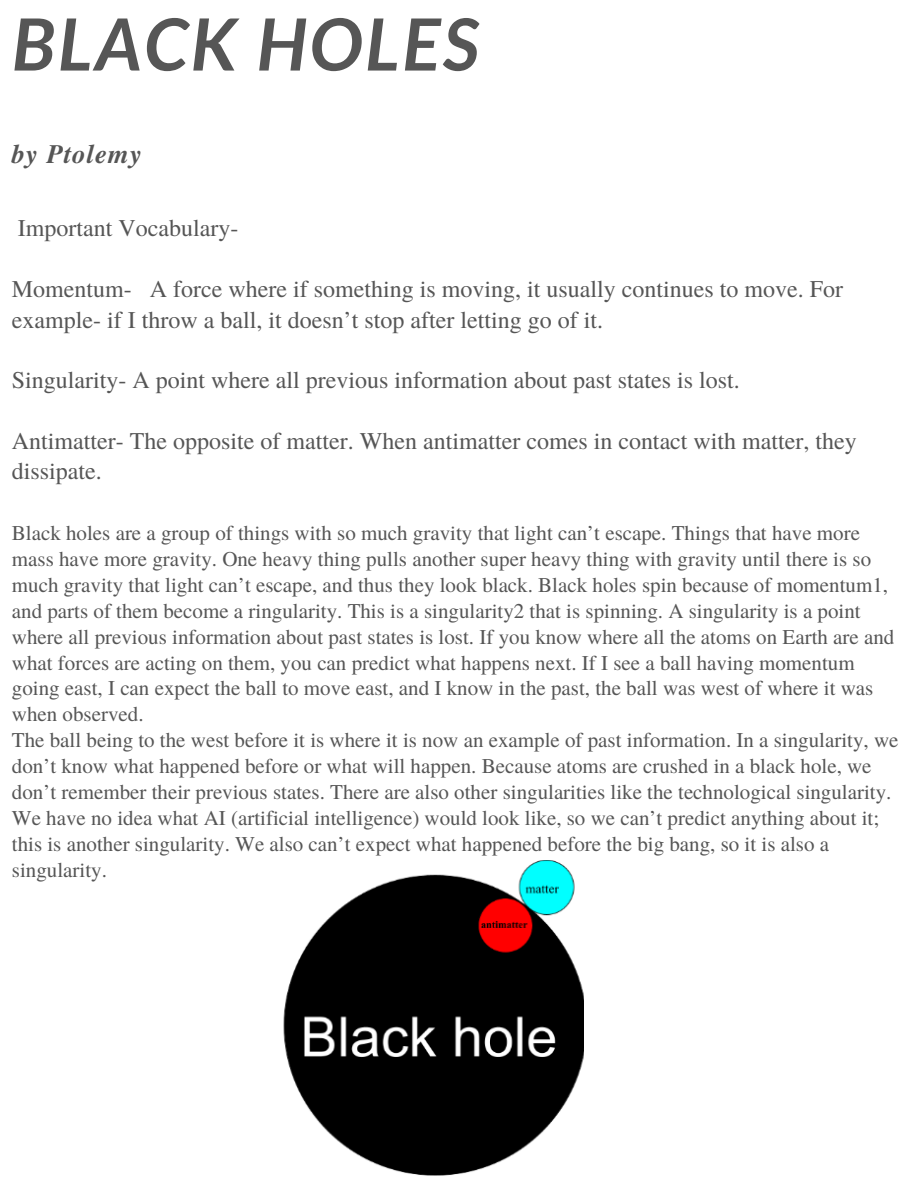
<style>
.page{position:relative;width:918px;height:1188px;background:#fff}
.page>*{position:absolute;margin:0;border:0;box-sizing:border-box;transform-origin:0 0}
.t1{font:italic 700 72px "Lato";letter-spacing:.04em;color:#565656}
.t2{font:italic 700 26.55px "Te X Gyre Termes";letter-spacing:.04em;color:#565656}
.t3{font:24px/30.3px "Te X Gyre Termes";color:#565656}
.t4{font:21px/25.8px "Te X Gyre Termes";color:#565656}
</style>
<div class="page">
<img style="left:284px;top:860px;width:300px;height:316px">
<h1 class="t1" style="left:12px;top:-1px;width:468px">BLACK HOLES</h1>
<p class="t2" style="left:12px;top:134px;width:131px">by Ptolemy</p>
<p class="t3" style="left:18px;top:212px;width:222px">Important Vocabulary-</p>
<p class="t3" style="left:12px;top:273px;width:833px">Momentum- A force where if something is moving, it usually continues to move. For example- if I throw a ball, it doesn’t stop after letting go of it.</p>
<p class="t3" style="left:12px;top:364px;width:729px">Singularity- A point where all previous information about past states is lost.</p>
<p class="t3" style="left:12px;top:425px;width:847px">Antimatter- The opposite of matter. When antimatter comes in contact with matter, they dissipate.</p>
<p class="t4" style="left:12px;top:519px;width:888px">Black holes are a group of things with so much gravity that light can’t escape. Things that have more mass have more gravity. One heavy thing pulls another super heavy thing with gravity until there is so much gravity that light can’t escape, and thus they look black. Black holes spin because of momentum1, and parts of them become a ringularity. This is a singularity2 that is spinning. A singularity is a point where all previous information about past states is lost. If you know where all the atoms on Earth are and what forces are acting on them, you can predict what happens next. If I see a ball having momentum going east, I can expect the ball to move east, and I know in the past, the ball was west of where it was when observed.<br>The ball being to the west before it is where it is now an example of past information. In a singularity, we don’t know what happened before or what will happen. Because atoms are crushed in a black hole, we don’t remember their previous states. There are also other singularities like the technological singularity.<br>We have no idea what AI (artificial intelligence) would look like, so we can’t predict anything about it; this is another singularity. We also can’t expect what happened before the big bang, so it is also a singularity.</p>
</div>
